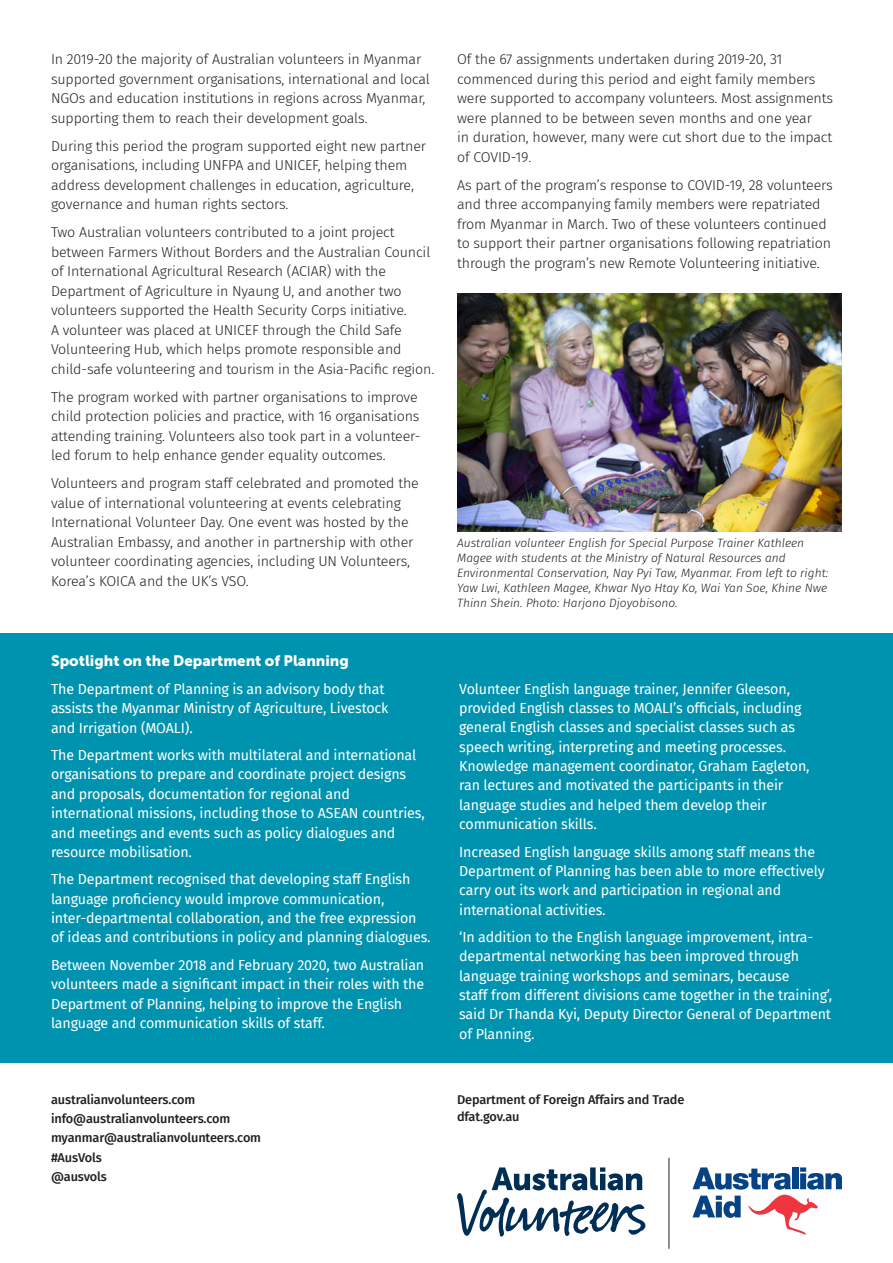
<style>
.page{position:relative;width:893px;height:1263px;background:#fff}
.page>*{position:absolute;margin:0;border:0;box-sizing:border-box;transform-origin:0 0}
.t1{font:15px "Museo Sans 900";color:#fff}
.t2{font:300 14.25px/19.5px "Fira Sans";letter-spacing:-.01em;color:#231f20}
.t3{font:14.25px/19.4px "Fira Sans";letter-spacing:-.01em;color:#fff}
.t4{font:500 12.75px/19.2px "Fira Sans";letter-spacing:-.01em;color:#231f20}
.t5{font:italic 300 12px/15px "Fira Sans";color:#231f20}
</style>
<div class="page">
<svg style="left:692px;top:1167px;width:150px;height:67px"></svg>
<svg style="left:457px;top:1167px;width:188px;height:70px"></svg>
<hr style="left:669px;top:1158px;width:1px;height:91px;background:#231f20">
<div style="left:0;top:634px;width:893px;height:429px;background:#0093af"></div>
<img style="left:457px;top:293px;width:385px;height:238px">
<p class="t2" style="left:51px;top:50px;width:380px">In 2019-20 the majority of Australian volunteers in Myanmar supported government organisations, international and local NGOs and education institutions in regions across Myanmar, supporting them to reach their development goals.</p>
<p class="t2" style="left:51px;top:136px;width:377px">During this period the program supported eight new partner organisations, including UNFPA and UNICEF, helping them address development challenges in education, agriculture, governance and human rights sectors.</p>
<p class="t2" style="left:51px;top:223px;width:385px">Two Australian volunteers contributed to a joint project between Farmers Without Borders and the Australian Council of International Agricultural Research (ACIAR) with the Department of Agriculture in Nyaung U, and another two volunteers supported the Health Security Corps initiative.<br>A volunteer was placed at UNICEF through the Child Safe Volunteering Hub, which helps promote responsible and child-safe volunteering and tourism in the Asia-Pacific region.</p>
<p class="t2" style="left:51px;top:387px;width:371px">The program worked with partner organisations to improve child protection policies and practice, with 16 organisations attending training. Volunteers also took part in a volunteer&shy;led forum to help enhance gender equality outcomes.</p>
<p class="t2" style="left:51px;top:473px;width:369px">Volunteers and program staff celebrated and promoted the value of international volunteering at events celebrating International Volunteer Day. One event was hosted by the Australian Embassy, and another in partnership with other volunteer coordinating agencies, including UN Volunteers, Korea’s KOICA and the UK’s VSO.</p>
<p class="t1" style="left:51px;top:652px;width:299px">Spotlight on the Department of Planning</p>
<p class="t3" style="left:51px;top:679px;width:339px">The Department of Planning is an advisory body that assists the Myanmar Ministry of Agriculture, Livestock and Irrigation (MOALI).</p>
<p class="t3" style="left:51px;top:745px;width:375px">The Department works with multilateral and international organisations to prepare and coordinate project designs and proposals, documentation for regional and international missions, including those to ASEAN countries, and meetings and events such as policy dialogues and resource mobilisation.</p>
<p class="t3" style="left:51px;top:869px;width:381px">The Department recognised that developing staff English language proficiency would improve communication, inter-departmental collaboration, and the free expression of ideas and contributions in policy and planning dialogues.</p>
<p class="t3" style="left:51px;top:955px;width:375px">Between November 2018 and February 2020, two Australian volunteers made a significant impact in their roles with the Department of Planning, helping to improve the English language and communication skills of staff.</p>
<p class="t4" style="left:51px;top:1089px;width:212px">australianvolunteers.com info@australianvolunteers.com myanmar@australianvolunteers.com #AusVols<br>@ausvols</p>
<p class="t2" style="left:457px;top:49px;width:377px">Of the 67 assignments undertaken during 2019-20, 31 commenced during this period and eight family members were supported to accompany volunteers. Most assignments were planned to be between seven months and one year<br>in duration, however, many were cut short due to the impact of COVID-19.</p>
<p class="t2" style="left:457px;top:175px;width:377px">As part of the program’s response to COVID-19, 28 volunteers and three accompanying family members were repatriated from Myanmar in March. Two of these volunteers continued to support their partner organisations following repatriation through the program’s new Remote Volunteering initiative.</p>
<p class="t5" style="left:457px;top:535px;width:373px">Australian volunteer English for Special Purpose Trainer Kathleen Magee with students at the Ministry of Natural Resources and Environmental Conservation, Nay Pyi Taw, Myanmar. From left to right:<br>Yaw Lwi, Kathleen Magee, Khwar Nyo Htay Ko, Wai Yan Soe, Khine Nwe Thinn Shein. Photo: Harjono Djoyobisono.</p>
<p class="t3" style="left:459px;top:678px;width:352px">Volunteer English language trainer, Jennifer Gleeson, provided English classes to MOALI’s officials, including general English classes and specialist classes such as speech writing, interpreting and meeting processes.<br>Knowledge management coordinator, Graham Eagleton, ran lectures and motivated the participants in their language studies and helped them develop their communication skills.</p>
<p class="t3" style="left:459px;top:841px;width:367px">Increased English language skills among staff means the Department of Planning has been able to more effectively carry out its work and participation in regional and international activities.</p>
<p class="t3" style="left:459px;top:927px;width:374px">‘In addition to the English language improvement, intra&shy;departmental networking has been improved through language training workshops and seminars, because<br>staff from different divisions came together in the training’, said Dr Thanda Kyi, Deputy Director General of Department of Planning.</p>
<p class="t4" style="left:457px;top:1090px;width:229px;line-height:17.1px">Department of Foreign Affairs and Trade dfat.gov.au</p>
</div>
